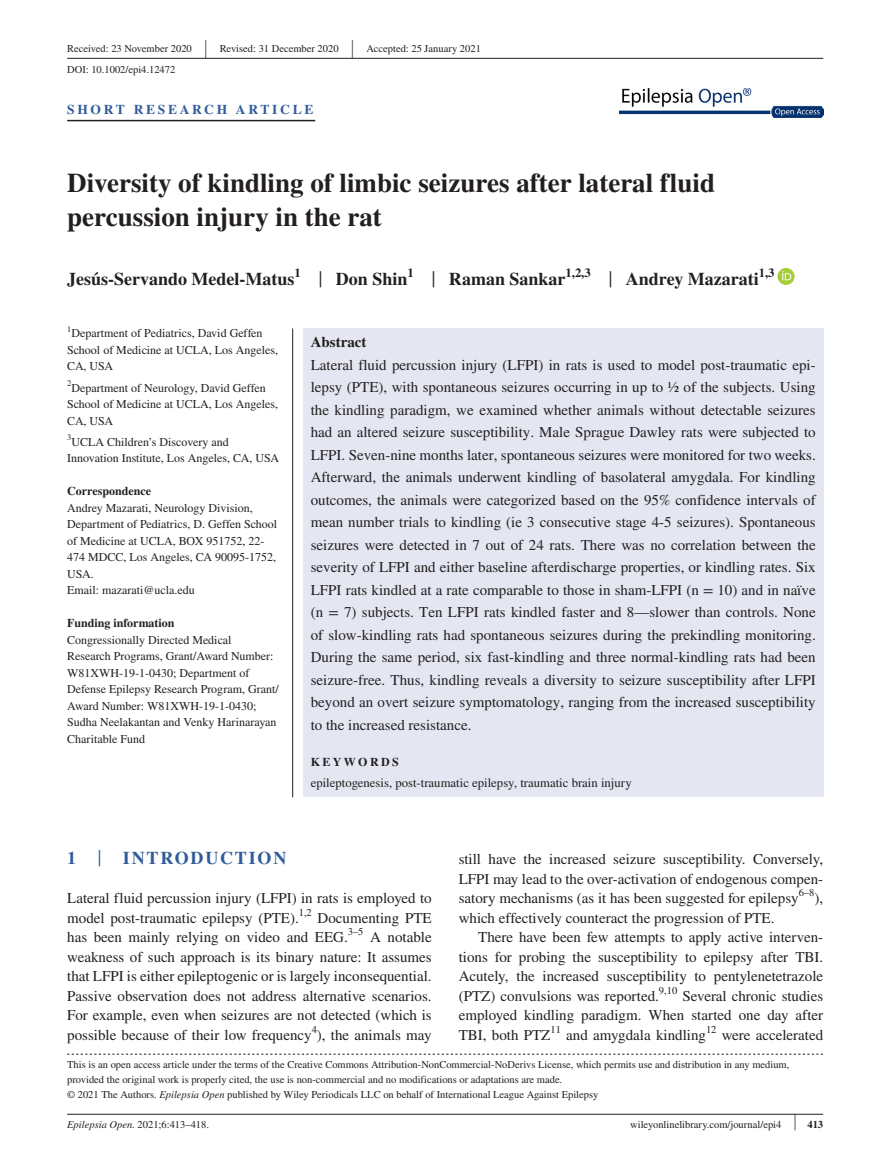
<style>
.page{position:relative;width:893px;height:1174px;background:#fff}
.page>*{position:absolute;margin:0;border:0;box-sizing:border-box;transform-origin:0 0}
.t1{font:700 27px/34.5px "STIX";color:#231f20}
.t2{font:26.55px "STIX";color:#231f20;scale:.4 1}
.t3{font:700 18px "STIX";color:#231f20}
.t4{font:700 18px "STIX";letter-spacing:.1em;color:#315c9c}
.t5{font:15px/22.5px "STIX";color:#231f20;text-align:justify}
.t6{font:700 15px "STIX";color:#231f20}
.t7{font:700 13.5px "STIX";letter-spacing:.2em;color:#315c9c}
.t8{font:12.75px "STIX";color:#231f20}
.t9{font:12px/16.5px "STIX";color:#231f20}
.t10{font:700 12px "STIX";color:#231f20}
.t11{font:700 12px "STIX";letter-spacing:.2em;color:#231f20}
.t12{font:10.5px/15px "STIX";color:#231f20}
.t13{font:8.4px "STIX";color:#231f20}
.s1{font-weight:400;font-size:23.4px}
.s2{font-weight:400;font-size:23.7px}
.s3{font-style:italic}
.s4{font-size:23.1px}
.s5{font-weight:700}
</style>
<div class="page">
<hr style="left:67px;top:1113px;width:756px;height:1px;background:#231f20">
<img style="left:619px;top:88px;width:204px;height:30px">
<hr style="left:67px;top:58px;width:756px;height:1px;background:#231f20">
<hr style="left:67px;top:120px;width:248px;height:1px;background:#231f20">
<svg style="left:777px;top:268px;width:17px;height:17px"></svg>
<svg style="left:782px;top:271px;width:9px;height:9px"></svg>
<svg style="left:67px;top:1053px;width:756px;height:1px"></svg>
<div style="left:303px;top:328px;width:520px;height:469px;background:#e4e6f1"></div>
<hr style="left:292px;top:328px;width:1px;height:469px;background:#231f20">
<p class="t12" style="left:67px;top:41px;width:126px">Received: 23 November 2020</p>
<h2 class="t2" style="left:205px;top:31px;width:7px">|</h2>
<p class="t12" style="left:220px;top:41px;width:120px">Revised: 31 December 2020</p>
<h2 class="t2" style="left:351px;top:31px;width:7px">|</h2>
<p class="t12" style="left:366px;top:41px;width:116px">Accepted: 25 January 2021</p>
<p class="t12" style="left:67px;top:63px;width:110px">DOI: 10.1002/epi4.12472</p>
<p class="t7" style="left:67px;top:101px;width:248px">SHORT RESEARCH ARTICLE</p>
<h1 class="t1" style="left:67px;top:165px;width:649px">Diversity of kindling of limbic seizures after lateral fluid percussion injury in the rat</h1>
<p class="t3" style="left:67px;top:268px;width:709px">Jesús-Servando Medel-Matus<sup>1</sup> <span class="s1">|</span> Don Shin<sup>1</sup> <span class="s1">|</span> Raman Sankar<sup>1,2,3</sup> <span class="s1">|</span> Andrey Mazarati<sup>1,3</sup></p>
<p class="t9" style="left:67px;top:326px;width:212px"><sup>1</sup>Department of Pediatrics, David Geffen<br>School of Medicine at UCLA, Los Angeles,<br>CA, USA</p>
<p class="t9" style="left:67px;top:380px;width:212px"><sup>2</sup>Department of Neurology, David Geffen<br>School of Medicine at UCLA, Los Angeles,<br>CA, USA</p>
<p class="t13" style="left:67px;top:431px;width:6px">3</p>
<p class="t9" style="left:67px;top:434px;width:213px;text-indent:4px">UCLA Children’s Discovery and<br>Innovation Institute, Los Angeles, CA, USA</p>
<p class="t10" style="left:67px;top:484px;width:85px">Correspondence</p>
<p class="t9" style="left:67px;top:500px;width:212px">Andrey Mazarati, Neurology Division,<br>Department of Pediatrics, D. Geffen School of Medicine at UCLA, BOX 951752, 22-<br>474 MDCC, Los Angeles, CA 90095-1752,<br>USA.<br>Email: mazarati@ucla.edu</p>
<p class="t10" style="left:67px;top:616px;width:109px">Funding information</p>
<p class="t9" style="left:67px;top:632px;width:213px">Congressionally Directed Medical<br>Research Programs, Grant/Award Number:<br>W81XWH-19-1-0430; Department of Defense Epilepsy Research Program, Grant/ Award Number: W81XWH-19-1-0430; Sudha Neelakantan and Venky Harinarayan Charitable Fund</p>
<p class="t6" style="left:311px;top:333px;width:57px">Abstract</p>
<p class="t5" style="left:311px;top:354px;width:507px">Lateral fluid percussion injury (LFPI) in rats is used to model post-traumatic epi&shy;lepsy (PTE), with spontaneous seizures occurring in up to ½ of the subjects. Using the kindling paradigm, we examined whether animals without detectable seizures had an altered seizure susceptibility. Male Sprague Dawley rats were subjected to LFPI. Seven-nine months later, spontaneous seizures were monitored for two weeks.<br>Afterward, the animals underwent kindling of basolateral amygdala. For kindling outcomes, the animals were categorized based on the 95% confidence intervals of mean number trials to kindling (ie 3 consecutive stage 4-5 seizures). Spontaneous seizures were detected in 7 out of 24 rats. There was no correlation between the severity of LFPI and either baseline afterdischarge properties, or kindling rates. Six LFPI rats kindled at a rate comparable to those in sham-LFPI (n = 10) and in naïve (n = 7) subjects. Ten LFPI rats kindled faster and 8—slower than controls. None of slow-kindling rats had spontaneous seizures during the prekindling monitoring.<br>During the same period, six fast-kindling and three normal-kindling rats had been seizure-free. Thus, kindling reveals a diversity to seizure susceptibility after LFPI beyond an overt seizure symptomatology, ranging from the increased susceptibility to the increased resistance.</p>
<p class="t11" style="left:311px;top:754px;width:90px">KEYWORDS</p>
<p class="t8" style="left:311px;top:774px;width:323px">epileptogenesis, post-traumatic epilepsy, traumatic brain injury</p>
<p class="t4" style="left:67px;top:847px;width:221px">1 <span class="s2">|</span> INTRODUCTION</p>
<p class="t5" style="left:67px;top:889px;width:366px;line-height:19.5px">Lateral fluid percussion injury (LFPI) in rats is employed to model post-traumatic epilepsy (PTE).</p>
<p class="t12" style="left:299px;top:905px;width:15px">1,2</p>
<p class="t5" style="left:67px;top:908px;width:366px;line-height:19.5px;text-indent:250px">Documenting PTE has been mainly relying on video and EEG.</p>
<p class="t12" style="left:348px;top:925px;width:17px">3–5</p>
<p class="t5" style="left:67px;top:928px;width:366px;line-height:19.5px;text-indent:303px">A notable weakness of such approach is its binary nature: It assumes that LFPI is either epileptogenic or is largely inconsequential.<br>Passive observation does not address alternative scenarios.<br>For example, even when seizures are not detected (which is possible because of their low frequency<sup>4</sup>), the animals may</p>
<p class="t5" style="left:459px;top:850px;width:366px;line-height:19.5px">still have the increased seizure susceptibility. Conversely, LFPI may lead to the over-activation of endogenous compen&shy;satory mechanisms (as it has been suggested for epilepsy</p>
<p class="t12" style="left:799px;top:886px;width:17px">6–8</p>
<p class="t5" style="left:814px;top:887px;width:10px">),</p>
<p class="t5" style="left:459px;top:907px;width:317px">which effectively counteract the progression of PTE.</p>
<p class="t5" style="left:478px;top:926px;width:346px">There have been few attempts to apply active interven-</p>
<p class="t5" style="left:459px;top:946px;width:366px">tions for probing the susceptibility to epilepsy after TBI.</p>
<p class="t5" style="left:459px;top:965px;width:366px">Acutely, the increased susceptibility to pentylenetetrazole</p>
<p class="t5" style="left:459px;top:985px;width:366px">(PTZ) convulsions was reported.<sup>9,10</sup> Several chronic studies</p>
<p class="t5" style="left:459px;top:1004px;width:366px">employed kindling paradigm. When started one day after</p>
<p class="t5" style="left:459px;top:1024px;width:93px">TBI, both PTZ</p>
<p class="t12" style="left:550px;top:1022px;width:12px">11</p>
<p class="t12" style="left:706px;top:1022px;width:12px">12</p>
<p class="t5" style="left:566px;top:1024px;width:141px">and amygdala kindling</p>
<p class="t5" style="left:722px;top:1024px;width:103px">were accelerated</p>
<p class="t12" style="left:67px;top:1057px;width:724px">This is an open access article under the terms of the Creative Commons Attribution-NonCommercial-NoDerivs License, which permits use and distribution in any medium, provided the original work is properly cited, the use is non-commercial and no modifications or adaptations are made.<br>© 2021 The Authors. <span class="s3">Epilepsia Open</span> published by Wiley Periodicals LLC on behalf of International League Against Epilepsy</p>
<p class="t12" style="left:67px;top:1117px;width:143px"><span class="s3">Epilepsia Open.</span> 2021;6:413–418.</p>
<p class="t12" style="left:630px;top:1117px;width:194px">wileyonlinelibrary.com/journal/epi4 <span class="s4">|</span> <span class="s5">413</span></p>
</div>
